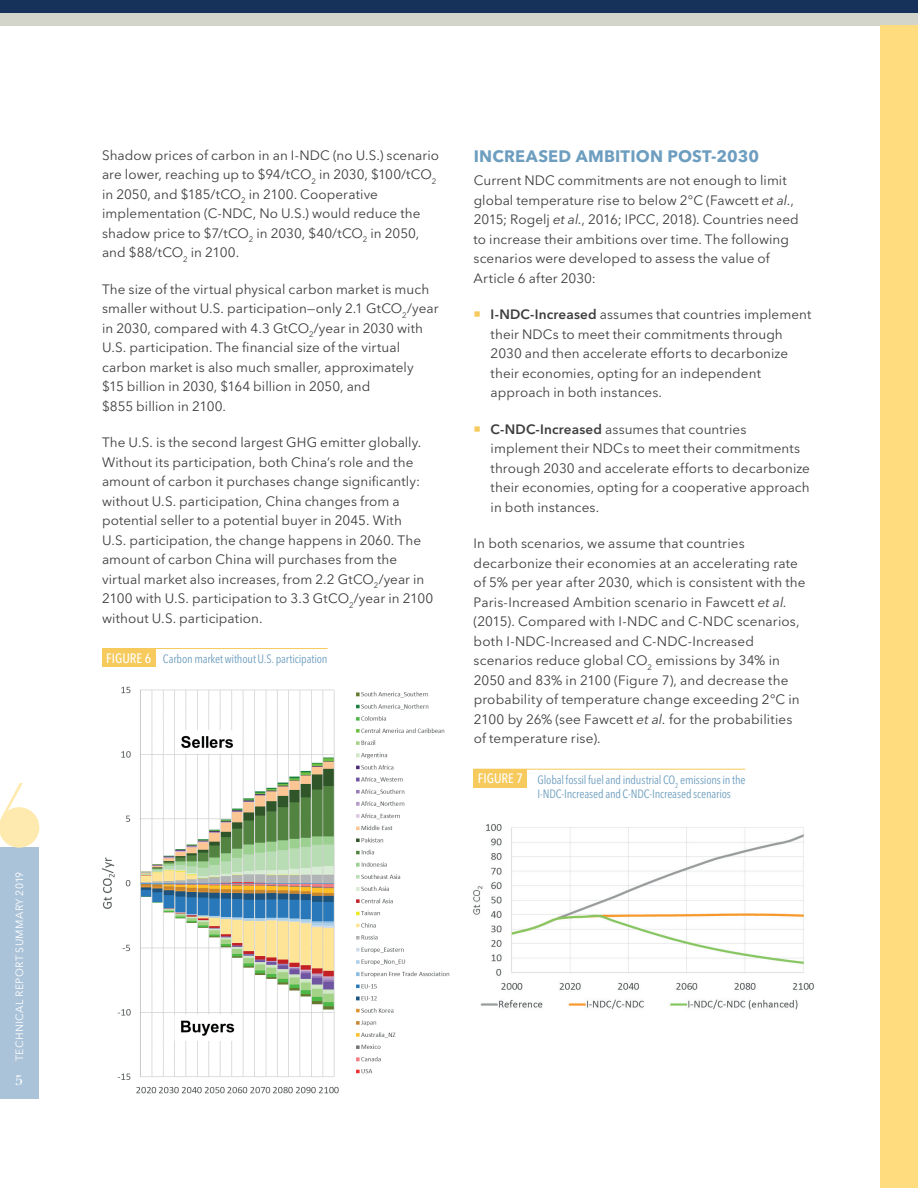
<style>
.page{position:relative;width:918px;height:1188px;background:#fff}
.page>*{position:absolute;margin:0;border:0;box-sizing:border-box;transform-origin:0 0}
.t1{font:700 16.5px "Avenir Next LT Pro";letter-spacing:.01em;color:#6e9ebf}
.t2{font:15px "New Baskerville Std";color:#fff}
.t3{font:13.5px/19.5px "Avenir Next LT Pro";letter-spacing:.005em;color:#3e3e3f}
.t4{font:500 condensed 13.5px "Avenir Next LT Pro";color:#fff}
.t5{font:condensed 12px/13.5px "Avenir Next LT Pro";letter-spacing:-.01em;color:#6e9ebf}
.t6{font:10.5px "Avenir Next LT Pro";letter-spacing:.035em;color:#fff}
.s1{font-weight:500;font-size:13.5px;color:#fff}
.s2{font-style:italic}
.s3{color:#f6ca5c}
.s4{font-weight:600}
</style>
<div class="page">
<div style="left:0;top:848px;width:38px;height:251px;background:#aac3d9"></div>
<div style="left:0;top:0;width:918px;height:13px;background:#17325a"></div>
<div style="left:0;top:13px;width:918px;height:13px;background:#d3d4ca"></div>
<div style="left:880px;top:26px;width:38px;height:1162px;background:#ffdc7e"></div>
<svg style="left:0;top:783px;width:39px;height:65px"></svg>
<hr style="left:102px;top:648px;width:226px;height:1px;background:#f6ca5c">
<div style="left:102px;top:648px;width:54px;height:19px;background:#f6ca5c"></div>
<hr style="left:474px;top:769px;width:271px;height:1px;background:#f6ca5c">
<div style="left:474px;top:769px;width:53px;height:19px;background:#f6ca5c"></div>
<img style="left:101px;top:686px;width:349px;height:408px">
<img style="left:473px;top:824px;width:341px;height:186px">
<p class="t6" style="left:13px;top:1061px;width:191px;rotate:-90deg">TECHNICAL REPORT SUMMARY 2019</p>
<p class="t2" style="left:15px;top:1072px;width:9px">5</p>
<p class="t3" style="left:102px;top:145px;width:339px">Shadow prices of carbon in an I-NDC (no U.S.) scenario are lower, reaching up to $94/tCO<sub>2</sub> in 2030, $100/tCO<sub>2 </sub>in 2050, and $185/tCO<sub>2</sub> in 2100. Cooperative implementation (C-NDC, No U.S.) would reduce the shadow price to $7/tCO<sub>2</sub> in 2030, $40/tCO<sub>2</sub> in 2050, and $88/tCO<sub>2</sub> in 2100.</p>
<p class="t3" style="left:102px;top:279px;width:338px">The size of the virtual physical carbon market is much smaller without U.S. participation—only 2.1 GtCO<sub>2</sub>/year in 2030, compared with 4.3 GtCO<sub>2</sub>/year in 2030 with U.S. participation. The financial size of the virtual carbon market is also much smaller, approximately $15 billion in 2030, $164 billion in 2050, and<br>$855 billion in 2100.</p>
<p class="t3" style="left:102px;top:433px;width:333px">The U.S. is the second largest GHG emitter globally.<br>Without its participation, both China’s role and the amount of carbon it purchases change significantly: without U.S. participation, China changes from a potential seller to a potential buyer in 2045. With<br>U.S. participation, the change happens in 2060. The amount of carbon China will purchases from the virtual market also increases, from 2.2 GtCO<sub>2</sub>/year in 2100 with U.S. participation to 3.3 GtCO<sub>2</sub>/year in 2100 without U.S. participation.</p>
<p class="t5" style="left:106px;top:652px;width:223px"><span class="s1">FIGURE 6</span> Carbon market without U.S. participation</p>
<p class="t1" style="left:474px;top:146px;width:287px">INCREASED AMBITION POST-2030</p>
<p class="t3" style="left:474px;top:171px;width:327px">Current NDC commitments are not enough to limit global temperature rise to below 2°C (Fawcett <span class="s2">et al.</span>, 2015; Rogelj <span class="s2">et al.</span>, 2016; IPCC, 2018). Countries need to increase their ambitions over time. The following scenarios were developed to assess the value of Article 6 after 2030:</p>
<p class="t3" style="left:491px;top:305px;width:322px;text-indent:-17px"><span class="s3">○</span> <span class="s4">I-NDC-Increased</span> assumes that countries implement their NDCs to meet their commitments through 2030 and then accelerate efforts to decarbonize their economies, opting for an independent approach in both instances.</p>
<p class="t3" style="left:491px;top:419px;width:321px;text-indent:-17px"><span class="s3">○</span> <span class="s4">C-NDC-Increased</span> assumes that countries implement their NDCs to meet their commitments through 2030 and accelerate efforts to decarbonize their economies, opting for a cooperative approach in both instances.</p>
<p class="t3" style="left:474px;top:534px;width:334px">In both scenarios, we assume that countries decarbonize their economies at an accelerating rate of 5% per year after 2030, which is consistent with the Paris-Increased Ambition scenario in Fawcett <span class="s2">et al. </span>(2015). Compared with I-NDC and C-NDC scenarios, both I-NDC-Increased and C-NDC-Increased scenarios reduce global CO<sub>2</sub> emissions by 34% in 2050 and 83% in 2100 (Figure 7), and decrease the probability of temperature change exceeding 2°C in 2100 by 26% (see Fawcett <span class="s2">et al.</span> for the probabilities of temperature rise).</p>
<p class="t4" style="left:478px;top:771px;width:47px">FIGURE 7</p>
<p class="t5" style="left:537px;top:773px;width:210px">Global fossil fuel and industrial CO<sub>2</sub> emissions in the<br>I-NDC-Increased and C-NDC-Increased scenarios</p>
</div>
